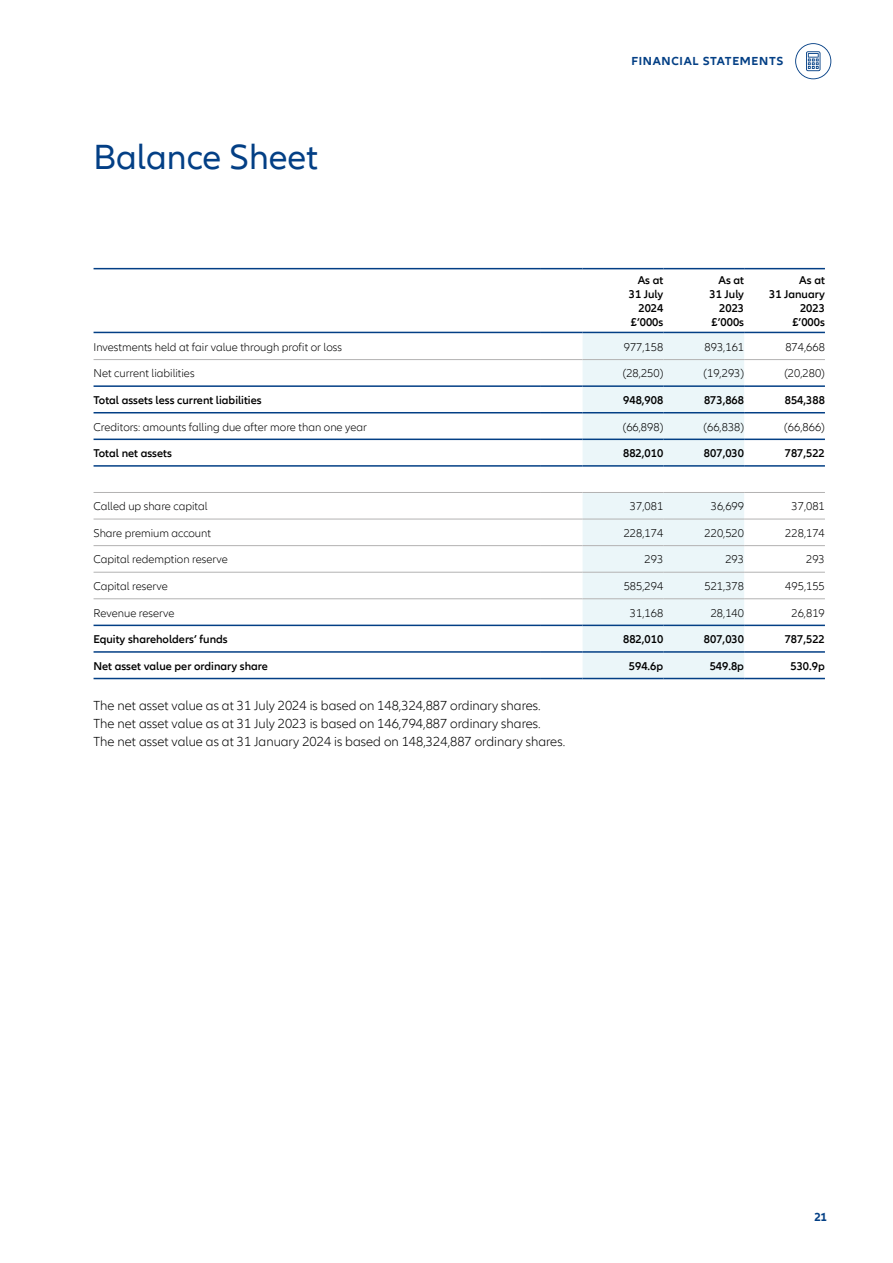
<style>
.page{position:relative;width:893px;height:1263px;background:#fff}
.page>*{position:absolute;margin:0;border:0;box-sizing:border-box;transform-origin:0 0}
.t1{font:36px "Allianz Neo";color:#033f85}
.t2{font:300 13.5px/18px "Allianz Neo";color:#000}
.t3{font:700 12px "Allianz Neo";letter-spacing:.06em;color:#033f85}
.t4{font:300 11.7px "Allianz Neo";color:#000}
.t5{font:600 11.7px/14px "Allianz Neo";color:#000;text-align:right}
</style>
<div class="page">
<svg style="left:583px;top:333px;width:161px;height:345px;background:#eaf5f8"></svg>
<hr style="left:94px;top:268px;width:446px;height:1px;background:#033f85">
<hr style="left:540px;top:268px;width:43px;height:1px;background:#033f85">
<hr style="left:583px;top:268px;width:80px;height:1px;background:#033f85">
<hr style="left:663px;top:268px;width:81px;height:1px;background:#033f85">
<hr style="left:744px;top:268px;width:81px;height:1px;background:#033f85">
<hr style="left:94px;top:332px;width:446px;height:1px;background:#033f85">
<hr style="left:540px;top:332px;width:43px;height:1px;background:#033f85">
<hr style="left:583px;top:332px;width:80px;height:1px;background:#033f85">
<hr style="left:663px;top:332px;width:81px;height:1px;background:#033f85">
<hr style="left:744px;top:332px;width:81px;height:1px;background:#033f85">
<hr style="left:94px;top:439px;width:446px;height:1px;background:#033f85">
<hr style="left:540px;top:439px;width:43px;height:1px;background:#033f85">
<hr style="left:583px;top:439px;width:80px;height:1px;background:#033f85">
<hr style="left:663px;top:439px;width:81px;height:1px;background:#033f85">
<hr style="left:744px;top:439px;width:81px;height:1px;background:#033f85">
<hr style="left:94px;top:412px;width:446px;height:1px;background:#033f85">
<hr style="left:540px;top:412px;width:43px;height:1px;background:#033f85">
<hr style="left:583px;top:412px;width:80px;height:1px;background:#033f85">
<hr style="left:663px;top:412px;width:81px;height:1px;background:#033f85">
<hr style="left:744px;top:412px;width:81px;height:1px;background:#033f85">
<hr style="left:94px;top:625px;width:446px;height:1px;background:#033f85">
<hr style="left:540px;top:625px;width:43px;height:1px;background:#033f85">
<hr style="left:583px;top:625px;width:80px;height:1px;background:#033f85">
<hr style="left:663px;top:625px;width:81px;height:1px;background:#033f85">
<hr style="left:744px;top:625px;width:81px;height:1px;background:#033f85">
<hr style="left:94px;top:651px;width:446px;height:2px;background:#033f85">
<hr style="left:540px;top:651px;width:43px;height:2px;background:#033f85">
<hr style="left:583px;top:651px;width:80px;height:2px;background:#033f85">
<hr style="left:663px;top:651px;width:81px;height:2px;background:#033f85">
<hr style="left:744px;top:651px;width:81px;height:2px;background:#033f85">
<hr style="left:94px;top:678px;width:446px;height:1px;background:#033f85">
<hr style="left:540px;top:678px;width:43px;height:1px;background:#033f85">
<hr style="left:583px;top:678px;width:80px;height:1px;background:#033f85">
<hr style="left:663px;top:678px;width:81px;height:1px;background:#033f85">
<hr style="left:744px;top:678px;width:81px;height:1px;background:#033f85">
<hr style="left:94px;top:492px;width:446px;height:1px;background:#b3b2b2">
<hr style="left:540px;top:492px;width:43px;height:1px;background:#b3b2b2">
<hr style="left:583px;top:492px;width:80px;height:1px;background:#b3b2b2">
<hr style="left:663px;top:492px;width:81px;height:1px;background:#b3b2b2">
<hr style="left:744px;top:492px;width:81px;height:1px;background:#b3b2b2">
<hr style="left:94px;top:519px;width:446px;height:1px;background:#b3b2b2">
<hr style="left:540px;top:519px;width:43px;height:1px;background:#b3b2b2">
<hr style="left:583px;top:519px;width:80px;height:1px;background:#b3b2b2">
<hr style="left:663px;top:519px;width:81px;height:1px;background:#b3b2b2">
<hr style="left:744px;top:519px;width:81px;height:1px;background:#b3b2b2">
<hr style="left:94px;top:545px;width:446px;height:1px;background:#b3b2b2">
<hr style="left:540px;top:545px;width:43px;height:1px;background:#b3b2b2">
<hr style="left:583px;top:545px;width:80px;height:1px;background:#b3b2b2">
<hr style="left:663px;top:545px;width:81px;height:1px;background:#b3b2b2">
<hr style="left:744px;top:545px;width:81px;height:1px;background:#b3b2b2">
<hr style="left:94px;top:572px;width:446px;height:1px;background:#b3b2b2">
<hr style="left:540px;top:572px;width:43px;height:1px;background:#b3b2b2">
<hr style="left:583px;top:572px;width:80px;height:1px;background:#b3b2b2">
<hr style="left:663px;top:572px;width:81px;height:1px;background:#b3b2b2">
<hr style="left:744px;top:572px;width:81px;height:1px;background:#b3b2b2">
<hr style="left:94px;top:598px;width:446px;height:1px;background:#b3b2b2">
<hr style="left:540px;top:598px;width:43px;height:1px;background:#b3b2b2">
<hr style="left:583px;top:598px;width:80px;height:1px;background:#b3b2b2">
<hr style="left:663px;top:598px;width:81px;height:1px;background:#b3b2b2">
<hr style="left:744px;top:598px;width:81px;height:1px;background:#b3b2b2">
<hr style="left:94px;top:385px;width:446px;height:2px;background:#033f85">
<hr style="left:540px;top:385px;width:43px;height:2px;background:#033f85">
<hr style="left:583px;top:385px;width:80px;height:2px;background:#033f85">
<hr style="left:663px;top:385px;width:81px;height:2px;background:#033f85">
<hr style="left:744px;top:385px;width:81px;height:2px;background:#033f85">
<hr style="left:94px;top:465px;width:446px;height:2px;background:#033f85">
<hr style="left:540px;top:465px;width:43px;height:2px;background:#033f85">
<hr style="left:583px;top:465px;width:80px;height:2px;background:#033f85">
<hr style="left:663px;top:465px;width:81px;height:2px;background:#033f85">
<hr style="left:744px;top:465px;width:81px;height:2px;background:#033f85">
<hr style="left:94px;top:359px;width:446px;height:1px;background:#b3b2b2">
<hr style="left:540px;top:359px;width:43px;height:1px;background:#b3b2b2">
<hr style="left:583px;top:359px;width:80px;height:1px;background:#b3b2b2">
<hr style="left:663px;top:359px;width:81px;height:1px;background:#b3b2b2">
<hr style="left:744px;top:359px;width:81px;height:1px;background:#b3b2b2">
<svg style="left:795px;top:43px;width:36px;height:36px"></svg>
<h1 class="t1" style="left:94px;top:136px;width:226px">Balance Sheet</h1>
<p class="t3" style="left:631px;top:54px;width:154px">FINANCIAL STATEMENTS</p>
<p class="t5" style="left:629px;top:274px;width:36px">As at<br>31 July<br>2024 £’000s</p>
<p class="t5" style="left:710px;top:274px;width:36px">As at<br>31 July<br>2023 £’000s</p>
<p class="t5" style="left:769px;top:274px;width:57px">As at<br>31 January<br>2023 £’000s</p>
<p class="t4" style="left:94px;top:340px;width:250px">Investments held at fair value through profit or loss</p>
<p class="t4" style="left:624px;top:340px;width:41px">977,158</p>
<p class="t4" style="left:705px;top:340px;width:41px">893,161</p>
<p class="t4" style="left:785px;top:340px;width:41px">874,668</p>
<p class="t4" style="left:94px;top:367px;width:103px">Net current liabilities</p>
<p class="t4" style="left:623px;top:367px;width:42px">(28,250)</p>
<p class="t4" style="left:703px;top:367px;width:42px">(19,293)</p>
<p class="t4" style="left:784px;top:367px;width:42px">(20,280)</p>
<p class="t5" style="left:94px;top:393px;width:170px">Total assets less current liabilities</p>
<p class="t5" style="left:623px;top:393px;width:42px">948,908</p>
<p class="t5" style="left:704px;top:393px;width:42px">873,868</p>
<p class="t5" style="left:785px;top:393px;width:42px">854,388</p>
<p class="t4" style="left:93px;top:420px;width:275px">Creditors: amounts falling due after more than one year</p>
<p class="t4" style="left:623px;top:420px;width:42px">(66,898)</p>
<p class="t4" style="left:703px;top:420px;width:42px">(66,838)</p>
<p class="t4" style="left:784px;top:420px;width:42px">(66,866)</p>
<p class="t5" style="left:93px;top:446px;width:80px">Total net assets</p>
<p class="t5" style="left:623px;top:446px;width:42px">882,010</p>
<p class="t5" style="left:704px;top:446px;width:42px">807,030</p>
<p class="t5" style="left:785px;top:446px;width:42px">787,522</p>
<p class="t4" style="left:93px;top:500px;width:116px">Called up share capital</p>
<p class="t4" style="left:630px;top:500px;width:35px">37,081</p>
<p class="t4" style="left:711px;top:500px;width:35px">36,699</p>
<p class="t4" style="left:791px;top:500px;width:35px">37,081</p>
<p class="t4" style="left:93px;top:526px;width:119px">Share premium account</p>
<p class="t4" style="left:624px;top:526px;width:41px">228,174</p>
<p class="t4" style="left:704px;top:526px;width:41px">220,520</p>
<p class="t4" style="left:785px;top:526px;width:41px">228,174</p>
<p class="t4" style="left:93px;top:553px;width:136px">Capital redemption reserve</p>
<p class="t4" style="left:645px;top:553px;width:20px">293</p>
<p class="t4" style="left:725px;top:553px;width:20px">293</p>
<p class="t4" style="left:806px;top:553px;width:20px">293</p>
<p class="t4" style="left:93px;top:579px;width:76px">Capital reserve</p>
<p class="t4" style="left:624px;top:579px;width:41px">585,294</p>
<p class="t4" style="left:704px;top:579px;width:41px">521,378</p>
<p class="t4" style="left:785px;top:579px;width:41px">495,155</p>
<p class="t4" style="left:93px;top:606px;width:83px">Revenue reserve</p>
<p class="t4" style="left:630px;top:606px;width:35px">31,168</p>
<p class="t4" style="left:711px;top:606px;width:35px">28,140</p>
<p class="t4" style="left:791px;top:606px;width:35px">26,819</p>
<p class="t5" style="left:93px;top:632px;width:136px">Equity shareholders’ funds</p>
<p class="t5" style="left:623px;top:632px;width:42px">882,010</p>
<p class="t5" style="left:704px;top:632px;width:42px">807,030</p>
<p class="t5" style="left:785px;top:632px;width:42px">787,522</p>
<p class="t5" style="left:93px;top:659px;width:176px">Net asset value per ordinary share</p>
<p class="t5" style="left:629px;top:659px;width:36px">594.6p</p>
<p class="t5" style="left:710px;top:659px;width:36px">549.8p</p>
<p class="t5" style="left:790px;top:659px;width:36px">530.9p</p>
<p class="t2" style="left:94px;top:696px;width:473px">The net asset value as at 31 July 2024 is based on 148,324,887 ordinary shares.<br>The net asset value as at 31 July 2023 is based on 146,794,887 ordinary shares.<br>The net asset value as at 31 January 2024 is based on 148,324,887 ordinary shares.</p>
<p class="t3" style="left:814px;top:1210px;width:14px">21</p>
</div>
